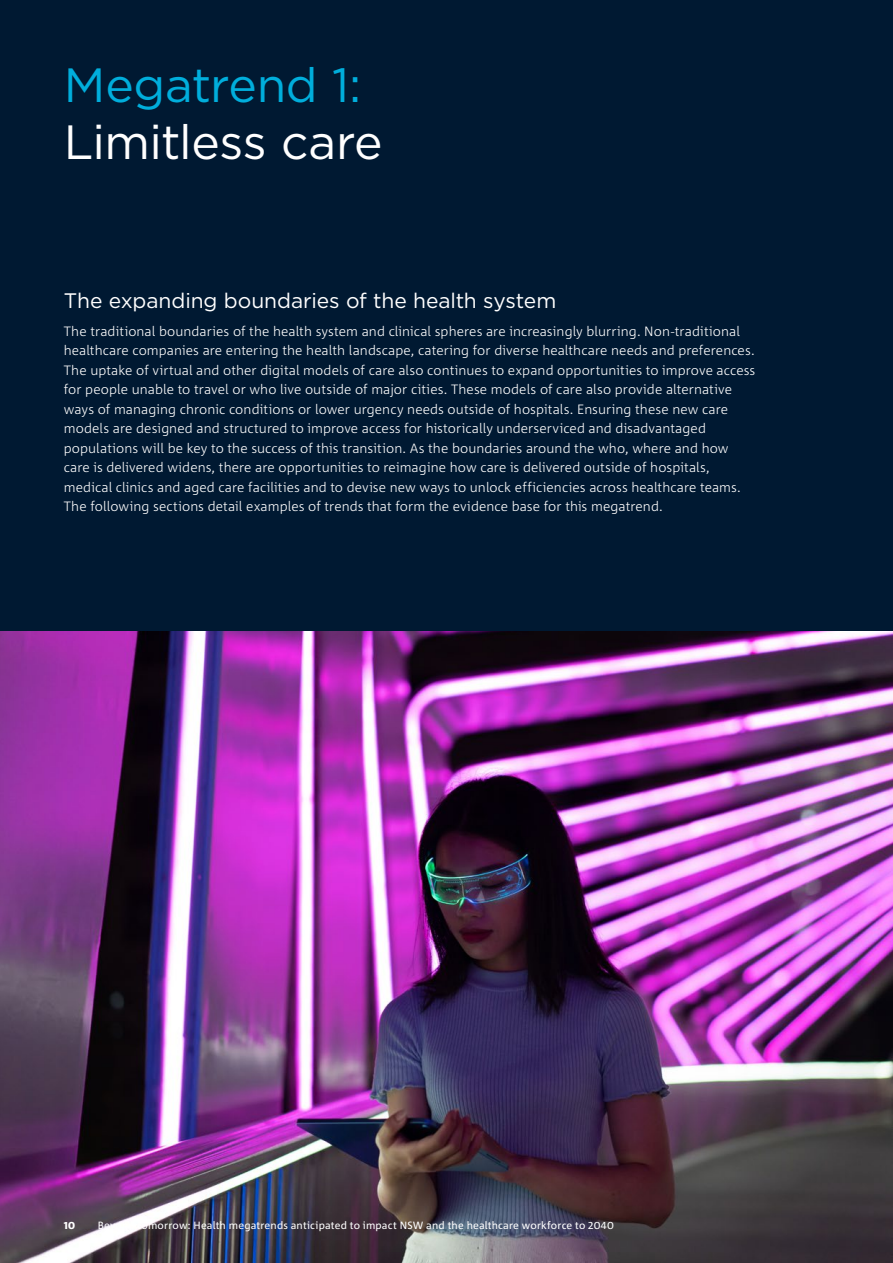
<style>
.page{position:relative;width:893px;height:1263px;background:#fff}
.page>*{position:absolute;margin:0;border:0;box-sizing:border-box;transform-origin:0 0}
.H1_Page_Title_A4{font:48px/57px "Gotham";letter-spacing:-.01em;color:#fff}
.H2_Heading{font:21px "Gotham";letter-spacing:-.005em;color:#fff}
.Body_Copy{font:300 13.5px/19.5px "Corpid C1";letter-spacing:.005em;color:#fff}
.t1{font:10.5px "Corpid C1";letter-spacing:.015em;color:#fff}
.t2{font:800 10.5px "Corpid C1";color:#fff}
.s1{color:#00aedc}
</style>
<div class="page">
<div style="left:0;top:0;width:893px;height:745px;background:#001932"></div>
<img style="left:0;top:631px;width:892px;height:632px">
<h1 class="H1_Page_Title_A4" style="left:64px;top:56px;width:320px"><span class="s1">Megatrend 1:<br></span>Limitless care</h1>
<h2 class="H2_Heading" style="left:64px;top:287px;width:494px">The expanding boundaries of the health system</h2>
<p class="Body_Copy" style="left:64px;top:321px;width:693px">The traditional boundaries of the health system and clinical spheres are increasingly blurring. Non‑traditional healthcare companies are entering the health landscape, catering for diverse healthcare needs and preferences.<br>The uptake of virtual and other digital models of care also continues to expand opportunities to improve access for people unable to travel or who live outside of major cities. These models of care also provide alternative ways of managing chronic conditions or lower urgency needs outside of hospitals. Ensuring these new care models are designed and structured to improve access for historically underserviced and disadvantaged populations will be key to the success of this transition. As the boundaries around the who, where and how care is delivered widens, there are opportunities to reimagine how care is delivered outside of hospitals, medical clinics and aged care facilities and to devise new ways to unlock efficiencies across healthcare teams.<br>The following sections detail examples of trends that form the evidence base for this megatrend.</p>
<p class="t2" style="left:64px;top:1218px;width:13px">10</p>
<p class="t1" style="left:98px;top:1218px;width:518px">Beyond tomorrow: Health megatrends anticipated to impact NSW and the healthcare workforce to 2040</p>
</div>
